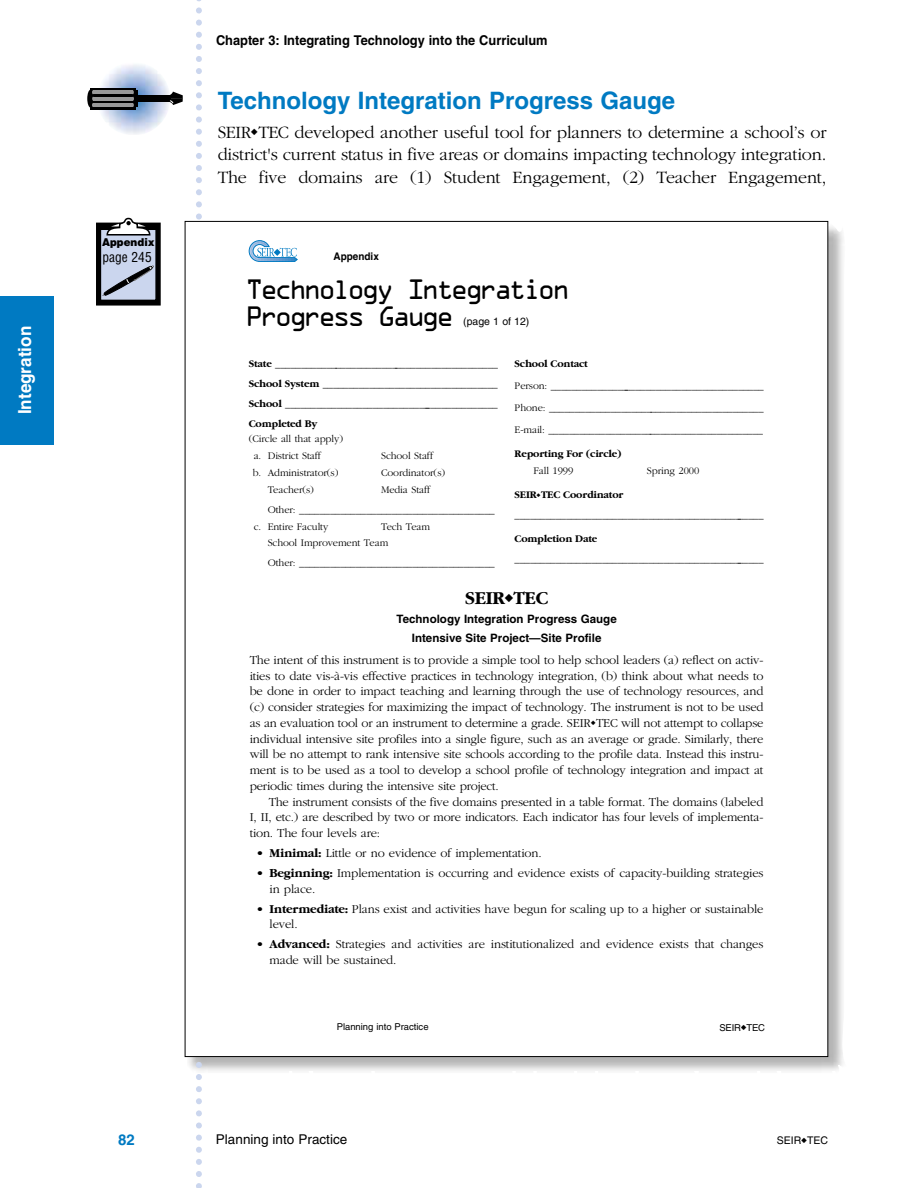
<style>
.page{position:relative;width:918px;height:1188px;background:#fff}
.page>*{position:absolute;margin:0;border:0;box-sizing:border-box;transform-origin:0 0}
.t1{font:25.2px/27.3px "OCRA";letter-spacing:-.145em;color:#000}
.t2{font:700 24px "Helvetica";color:#007ac2}
.t3{font:700 18.9px "Garamond";letter-spacing:-.01em;color:#000}
.t4{font:300 18px/22.5px "Garamond";letter-spacing:-.01em;color:#000;text-align:justify}
.t5{font:700 18px "Helvetica";color:#fff;scale:.95 1}
.t6{font:700 15px "Helvetica";color:#007ac2}
.t7{font:700 13.5px "Helvetica";color:#000;scale:.95 1}
.t8{font:13.5px "Helvetica";color:#000}
.t9{font:condensed 13.5px "Helvetica";color:#000}
.t10{font:300 12.6px/15.8px "Garamond";letter-spacing:-.01em;color:#000}
.t11{font:700 11.55px/18.9px "Helvetica";color:#000;text-align:center}
.t12{font:900 10.8px "Helvetica";color:#000;scale:.95 1}
.t13{font:300 10.5px/20px "Garamond";letter-spacing:-.01em;color:#000}
.t14{font:700 10.5px "Garamond";letter-spacing:-.01em;color:#000}
.t15{font:10.5px "Helvetica";color:#000}
.t16{font:700 10.5px "Helvetica";color:#000;scale:.95 1}
.t17{font:9.45px "Helvetica";color:#000}
.s1{font-weight:700}
</style>
<div class="page">
<img style="left:211px;top:223px;width:632px;height:848px">
<svg style="left:196px;top:0;width:6px;height:1188px"></svg>
<div style="left:0;top:296px;width:54px;height:148px;background:#007ac2"></div>
<div style="left:185px;top:229px;width:643px;height:828px;background:#fff"></div>
<svg style="left:249px;top:240px;width:49px;height:22px"></svg>
<img style="left:97px;top:62px;width:73px;height:72px;border-radius:50%">
<div style="left:115px;top:96px;width:56px;height:6px;background:#000"></div>
<svg style="left:167px;top:92px;width:16px;height:13px"></svg>
<div style="left:91px;top:88px;width:45px;height:21px;background:#000"></div>
<div style="left:87px;top:90px;width:7px;height:18px;background:#000;border-radius:50%"></div>
<hr style="left:135px;top:90px;width:3px;height:17px;background:#000">
<hr style="left:93px;top:97px;width:40px;height:4px;background:#999">
<hr style="left:93px;top:90px;width:40px;height:4px;background:#999">
<hr style="left:93px;top:103px;width:40px;height:4px;background:#999">
<svg style="left:92px;top:90px;width:2px;height:17px"></svg>
<svg style="left:132px;top:90px;width:2px;height:17px"></svg>
<div style="left:96px;top:223px;width:65px;height:83px;background:#000;border:2px solid #000"></div>
<div style="left:100px;top:228px;width:57px;height:73px;background:#cbd6ee;border:2px solid #000"></div>
<svg style="left:106px;top:217px;width:45px;height:19px"></svg>
<svg style="left:102px;top:266px;width:52px;height:30px"></svg>
<h3 class="t5" style="left:18px;top:414px;width:94px;rotate:-90deg">Integration</h3>
<p class="t7" style="left:216px;top:35px;width:351px">Chapter 3: Integrating Technology into the Curriculum</p>
<p class="t12" style="left:102px;top:238px;width:57px">Appendix</p>
<p class="t9" style="left:102px;top:252px;width:51px">page 245</p>
<h2 class="t2" style="left:218px;top:92px;width:459px">Technology Integration Progress Gauge</h2>
<p class="t4" style="left:218px;top:122px;width:610px">SEIR◆TEC developed another useful tool for planners to determine a school’s or district's current status in five areas or domains impacting technology integration.<br>The five domains are (1) Student Engagement, (2) Teacher Engagement,</p>
<p class="t16" style="left:334px;top:253px;width:49px">Appendix</p>
<h1 class="t1" style="left:246px;top:279px;width:326px">Technology Integration<br>Progress Gauge</h1>
<p class="t15" style="left:463px;top:318px;width:68px">(page 1 of 12)</p>
<p class="t13" style="left:249px;top:354px;width:251px;text-align:justify"><span class="s1">State</span> ____________________________________________ <span class="s1">School System</span> __________________________________ <span class="s1">School</span> __________________________________________ <span class="s1">Completed By</span></p>
<p class="t13" style="left:254px;top:431px;width:91px;line-height:16.8px;text-indent:-5px">(Circle all that apply) a. District Staff</p>
<p class="t14" style="left:515px;top:359px;width:75px">School Contact</p>
<p class="t13" style="left:515px;top:375px;width:251px;line-height:22px;text-align:justify">Person: __________________________________________ Phone: __________________________________________ E-mail: __________________________________________</p>
<p class="t14" style="left:515px;top:450px;width:108px">Reporting For (circle)</p>
<p class="t13" style="left:533px;top:461px;width:41px">Fall 1999</p>
<p class="t13" style="left:647px;top:461px;width:54px">Spring 2000</p>
<p class="t13" style="left:515px;top:486px;width:251px"><span class="s1">SEIR</span>◆<span class="s1">TEC Coordinator </span>_________________________________________________</p>
<p class="t14" style="left:515px;top:535px;width:84px">Completion Date</p>
<p class="t13" style="left:515px;top:550px;width:251px">_________________________________________________</p>
<h3 class="t3" style="left:465px;top:591px;width:85px">SEIR◆TEC</h3>
<p class="t11" style="left:397px;top:610px;width:222px">Technology Integration Progress Gauge<br>Intensive Site Project—Site Profile</p>
<p class="t10" style="left:250px;top:653px;width:515px;text-align:justify">The intent of this instrument is to provide a simple tool to help school leaders (a) reflect on activ&shy;ities to date vis-à-vis effective practices in technology integration, (b) think about what needs to be done in order to impact teaching and learning through the use of technology resources, and (c) consider strategies for maximizing the impact of technology. The instrument is not to be used as an evaluation tool or an instrument to determine a grade. SEIR◆TEC will not attempt to collapse individual intensive site profiles into a single figure, such as an average or grade. Similarly, there will be no attempt to rank intensive site schools according to the profile data. Instead this instru&shy;ment is to be used as a tool to develop a school profile of technology integration and impact at periodic times during the intensive site project.</p>
<p class="t10" style="left:250px;top:795px;width:515px;text-align:justify;text-indent:19px">The instrument consists of the five domains presented in a table format. The domains (labeled I, II, etc.) are described by two or more indicators. Each indicator has four levels of implementa&shy;tion. The four levels are:</p>
<p class="t10" style="left:256px;top:846px;width:287px">• <span class="s1">Minimal:</span> Little or no evidence of implementation.</p>
<p class="t10" style="left:270px;top:866px;width:496px;text-indent:-13px">• <span class="s1">Beginning:</span> Implementation is occurring and evidence exists of capacity-building strategies in place.</p>
<p class="t10" style="left:270px;top:902px;width:496px;text-indent:-13px">• <span class="s1">Intermediate:</span> Plans exist and activities have begun for scaling up to a higher or sustainable level.</p>
<p class="t10" style="left:270px;top:937px;width:495px;text-indent:-13px">• <span class="s1">Advanced:</span> Strategies and activities are institutionalized and evidence exists that changes made will be sustained.</p>
<p class="t13" style="left:381px;top:447px;width:54px">School Staff</p>
<p class="t13" style="left:253px;top:464px;width:87px">b. Administrator(s)</p>
<p class="t13" style="left:381px;top:464px;width:66px">Coordinator(s)</p>
<p class="t13" style="left:268px;top:480px;width:48px">Teacher(s)</p>
<p class="t13" style="left:268px;top:480px;width:229px;text-indent:113px">Media Staff<br>Other: ______________________________________</p>
<p class="t13" style="left:254px;top:517px;width:76px">c. Entire Faculty</p>
<p class="t13" style="left:268px;top:519px;width:164px;line-height:16.8px;text-indent:113px">Tech Team<br>School Improvement Team</p>
<p class="t13" style="left:268px;top:554px;width:229px">Other: ______________________________________</p>
<p class="t17" style="left:337px;top:1023px;width:93px">Planning into Practice</p>
<p class="t17" style="left:719px;top:1025px;width:47px">SEIR◆TEC</p>
<p class="t6" style="left:118px;top:1134px;width:18px">82</p>
<p class="t8" style="left:216px;top:1135px;width:133px">Planning into Practice</p>
<p class="t15" style="left:777px;top:1137px;width:53px">SEIR◆TEC</p>
</div>
